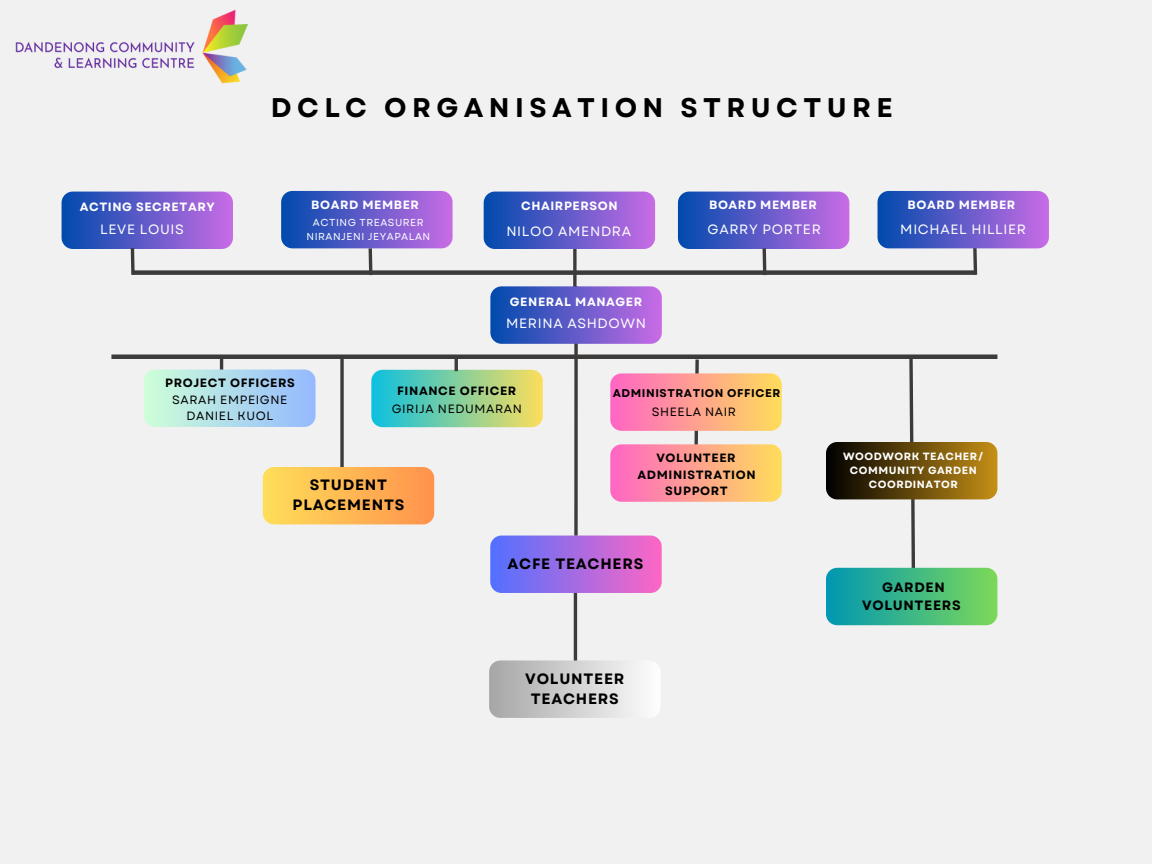
<style>
.page{position:relative;width:1152px;height:864px;background:#f1f1f1}
.page>*{position:absolute;margin:0;border:0;box-sizing:border-box;transform-origin:0 0}
.t1{font:700 27px "Garet";letter-spacing:.2em;color:#000}
.t2{font:700 15px/20.2px "Garet";letter-spacing:.05em;color:#000;text-align:center}
.t3{font:13.5px "Garet";letter-spacing:.05em;color:#fff}
.t4{font:700 13.5px/18px "Garet";letter-spacing:.05em;color:#000;text-align:center}
.t5{font:700 12px "Garet";letter-spacing:.05em;color:#fff}
.t6{font:700 12px/16px "Garet";letter-spacing:.05em;color:#000;text-align:center}
.t7{font:12px "Garet";letter-spacing:.05em;color:#000}
.t8{font:700 11.25px "Garet";letter-spacing:.05em;color:#000}
.t9{font:700 10.5px/14px "Garet";letter-spacing:.05em;color:#fff;text-align:center}
.t10{font:10.05px "Garet";letter-spacing:.05em;color:#fff}
</style>
<div class="page">
<div style="left:62px;top:192px;width:171px;height:57px;background:linear-gradient(to right,#004aad,#c96ce5);border-radius:11px"></div>
<div style="left:371px;top:370px;width:172px;height:57px;background:linear-gradient(to right,#0cc0e0,#fbde5b);border-radius:11px"></div>
<svg style="left:340px;top:359px;width:4px;height:108px"></svg>
<svg style="left:694px;top:359px;width:5px;height:85px"></svg>
<hr style="left:574px;top:550px;width:3px;height:112px;background:#3d3b3a">
<div style="left:490px;top:536px;width:172px;height:57px;background:linear-gradient(to right,#5170ff,#fc66c5);border-radius:11px"></div>
<svg style="left:909px;top:499px;width:8px;height:69px"></svg>
<div style="left:826px;top:442px;width:171px;height:57px;background:linear-gradient(to right,#000,#c58f16);border-radius:11px"></div>
<hr style="left:111px;top:355px;width:886px;height:4px;background:#3d3b3a">
<svg style="left:455px;top:359px;width:3px;height:12px"></svg>
<div style="left:610px;top:373px;width:172px;height:58px;background:linear-gradient(to right,#ff66c4,#ffdc5b);border-radius:11px"></div>
<div style="left:826px;top:568px;width:171px;height:57px;background:linear-gradient(to right,#0097b2,#7cd858);border-radius:11px"></div>
<svg style="left:574px;top:344px;width:4px;height:192px"></svg>
<svg style="left:908px;top:354px;width:7px;height:91px"></svg>
<div style="left:263px;top:467px;width:171px;height:57px;background:linear-gradient(to right,#ffde59,#ff924d);border-radius:11px"></div>
<img style="left:15px;top:9px;width:234px;height:75px">
<div style="left:281px;top:191px;width:172px;height:57px;background:linear-gradient(to right,#004aad,#c86ce5);border-radius:11px"></div>
<svg style="left:573px;top:249px;width:4px;height:37px"></svg>
<div style="left:484px;top:192px;width:171px;height:57px;background:linear-gradient(to right,#004aad,#c86ce5);border-radius:11px"></div>
<div style="left:678px;top:192px;width:171px;height:57px;background:linear-gradient(to right,#004aad,#c86ce5);border-radius:11px"></div>
<svg style="left:971px;top:248px;width:8px;height:27px"></svg>
<div style="left:878px;top:191px;width:171px;height:57px;background:linear-gradient(to right,#004aad,#c96ce5);border-radius:11px"></div>
<div style="left:132px;top:270px;width:845px;height:5px;background:#3d3b3a"></div>
<svg style="left:129px;top:245px;width:7px;height:30px"></svg>
<svg style="left:367px;top:245px;width:7px;height:31px"></svg>
<svg style="left:761px;top:245px;width:7px;height:31px"></svg>
<div style="left:490px;top:286px;width:172px;height:58px;background:linear-gradient(to right,#004aad,#c76ce5);border-radius:11px"></div>
<svg style="left:220px;top:359px;width:3px;height:11px"></svg>
<div style="left:144px;top:370px;width:172px;height:57px;background:linear-gradient(to right,#cdffd8,#95bafe);border-radius:11px"></div>
<div style="left:610px;top:444px;width:172px;height:58px;background:linear-gradient(to right,#ff66c4,#ffdc5b);border-radius:11px"></div>
<div style="left:489px;top:660px;width:172px;height:58px;background:linear-gradient(to right,#a6a6a6,#fdfdfd);border-radius:11px"></div>
<p class="t1" style="left:271px;top:88px;width:623px">DCLC ORGANISATION STRUCTURE</p>
<p class="t5" style="left:80px;top:198px;width:137px">ACTING SECRETARY</p>
<p class="t3" style="left:100px;top:220px;width:85px">LEVE LOUIS</p>
<p class="t5" style="left:311px;top:196px;width:109px">BOARD MEMBER</p>
<p class="t10" style="left:313px;top:215px;width:112px">ACTING TREASURER</p>
<p class="t10" style="left:307px;top:229px;width:125px">NIRANJENI JEYAPALAN</p>
<p class="t5" style="left:521px;top:197px;width:98px">CHAIRPERSON</p>
<p class="t3" style="left:506px;top:221px;width:126px">NILOO AMENDRA</p>
<p class="t5" style="left:709px;top:196px;width:109px">BOARD MEMBER</p>
<p class="t3" style="left:708px;top:220px;width:115px">GARRY PORTER</p>
<p class="t6" style="left:165px;top:375px;width:131px">PROJECT OFFICERS</p>
<p class="t7" style="left:172px;top:391px;width:117px">SARAH EMPEIGNE</p>
<p class="t7" style="left:186px;top:407px;width:88px">DANIEL KUOL</p>
<p class="t5" style="left:510px;top:293px;width:134px">GENERAL MANAGER</p>
<p class="t3" style="left:506px;top:314px;width:142px">MERINA ASHDOWN</p>
<p class="t6" style="left:397px;top:383px;width:121px">FINANCE OFFICER</p>
<p class="t7" style="left:392px;top:400px;width:132px">GIRIJA NEDUMARAN</p>
<p class="t8" style="left:613px;top:385px;width:169px">ADMINISTRATION OFFICER</p>
<p class="t7" style="left:652px;top:404px;width:86px">SHEELA NAIR</p>
<p class="t5" style="left:908px;top:196px;width:109px">BOARD MEMBER</p>
<p class="t3" style="left:900px;top:220px;width:127px">MICHAEL HILLIER</p>
<p class="t2" style="left:293px;top:475px;width:113px">STUDENT<br>PLACEMENTS</p>
<p class="t6" style="left:656px;top:450px;width:81px">VOLUNTEER</p>
<p class="t6" style="left:638px;top:467px;width:120px">ADMINISTRATION<br>SUPPORT</p>
<p class="t2" style="left:508px;top:554px;width:137px">ACFE TEACHERS</p>
<p class="t2" style="left:525px;top:669px;width:101px">VOLUNTEER<br>TEACHERS</p>
<p class="t9" style="left:843px;top:450px;width:142px">WOODWORK TEACHER/<br>COMMUNITY GARDEN<br>COORDINATOR</p>
<p class="t4" style="left:862px;top:578px;width:100px">GARDEN<br>VOLUNTEERS</p>
</div>
